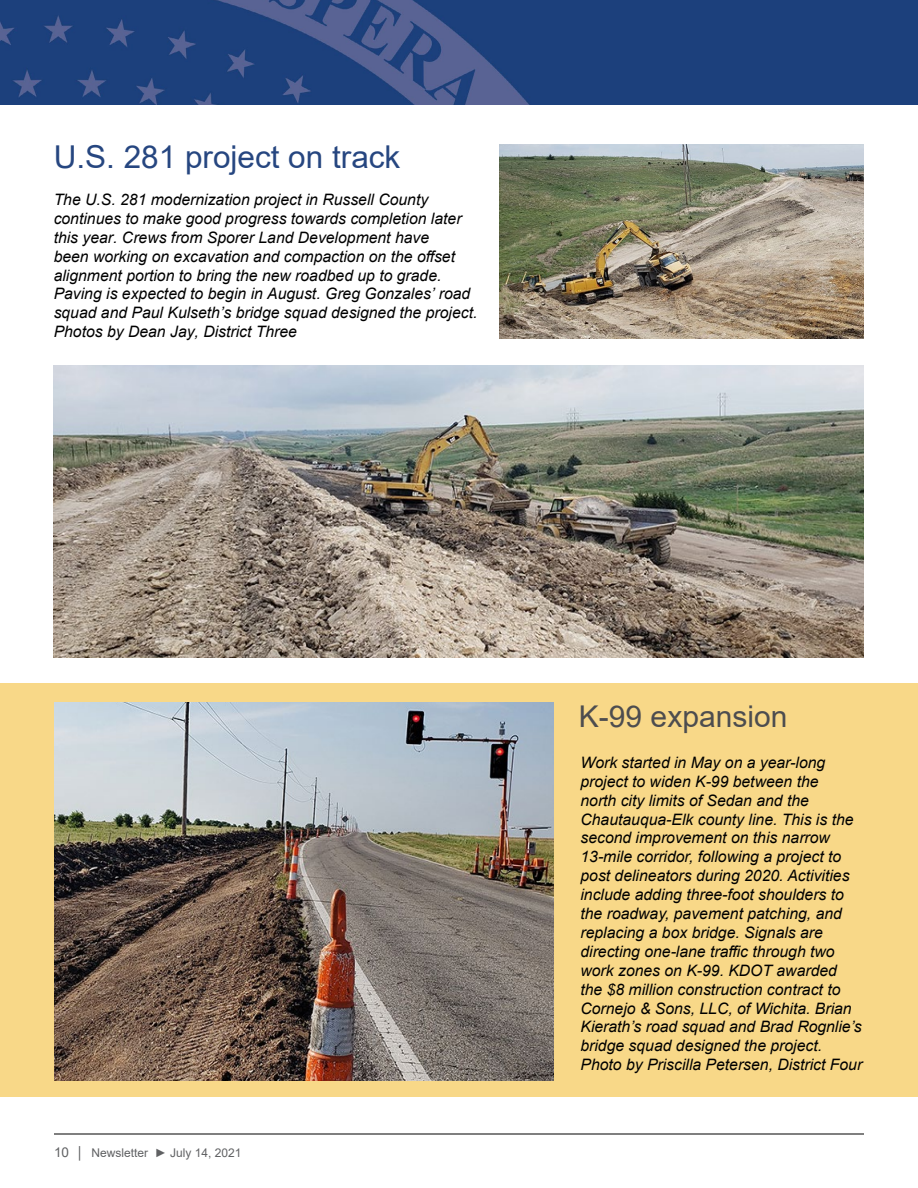
<style>
.page{position:relative;width:918px;height:1188px;background:#fff}
.page>*{position:absolute;margin:0;border:0;box-sizing:border-box;transform-origin:0 0}
.t1{font:31.5px "Arial";color:#264680}
.t2{font:30px "Arial";color:#4d4d4f}
.t3{font:italic 15.75px/18.9px "Arial";color:#000}
.t4{font:12px "Arial";color:#606163}
.s1{font-size:13.5px}
</style>
<div class="page">
<hr style="left:54px;top:1134px;width:810px;height:1px;background:#000">
<img style="left:0;top:0;width:710px;height:105px">
<div style="left:710px;top:0;width:208px;height:105px;background:#1c407c"></div>
<img style="left:54px;top:366px;width:810px;height:292px">
<img style="left:500px;top:145px;width:364px;height:194px">
<div style="left:0;top:683px;width:918px;height:414px;background:#f8d888"></div>
<img style="left:54px;top:703px;width:500px;height:378px">
<h1 class="t1" style="left:54px;top:136px;width:348px">U.S. 281 project on track</h1>
<p class="t3" style="left:54px;top:190px;width:425px">The U.S. 281 modernization project in Russell County continues to make good progress towards completion later this year. Crews from Sporer Land Development have<br>been working on excavation and compaction on the offset alignment portion to bring the new roadbed up to grade.<br>Paving is expected to begin in August. Greg Gonzales’ road squad and Paul Kulseth’s bridge squad designed the project.<br>Photos by Dean Jay, District Three</p>
<p class="t4" style="left:54px;top:1144px;width:189px"><span class="s1">10</span> │ Newsletter ► July 14, 2021</p>
<h2 class="t2" style="left:579px;top:696px;width:210px">K-99 expansion</h2>
<p class="t3" style="left:580px;top:753px;width:283px">Work started in May on a year-long project to widen K-99 between the<br>north city limits of Sedan and the Chautauqua-Elk county line. This is the second improvement on this narrow 13-mile corridor, following a project to post delineators during 2020. Activities include adding three-foot shoulders to the roadway, pavement patching, and replacing a box bridge. Signals are directing one-lane traffic through two work zones on K-99. KDOT awarded the $8 million construction contract to Cornejo &amp; Sons, LLC, of Wichita. Brian Kierath’s road squad and Brad Rognlie’s bridge squad designed the project.<br>Photo by Priscilla Petersen, District Four</p>
</div>
